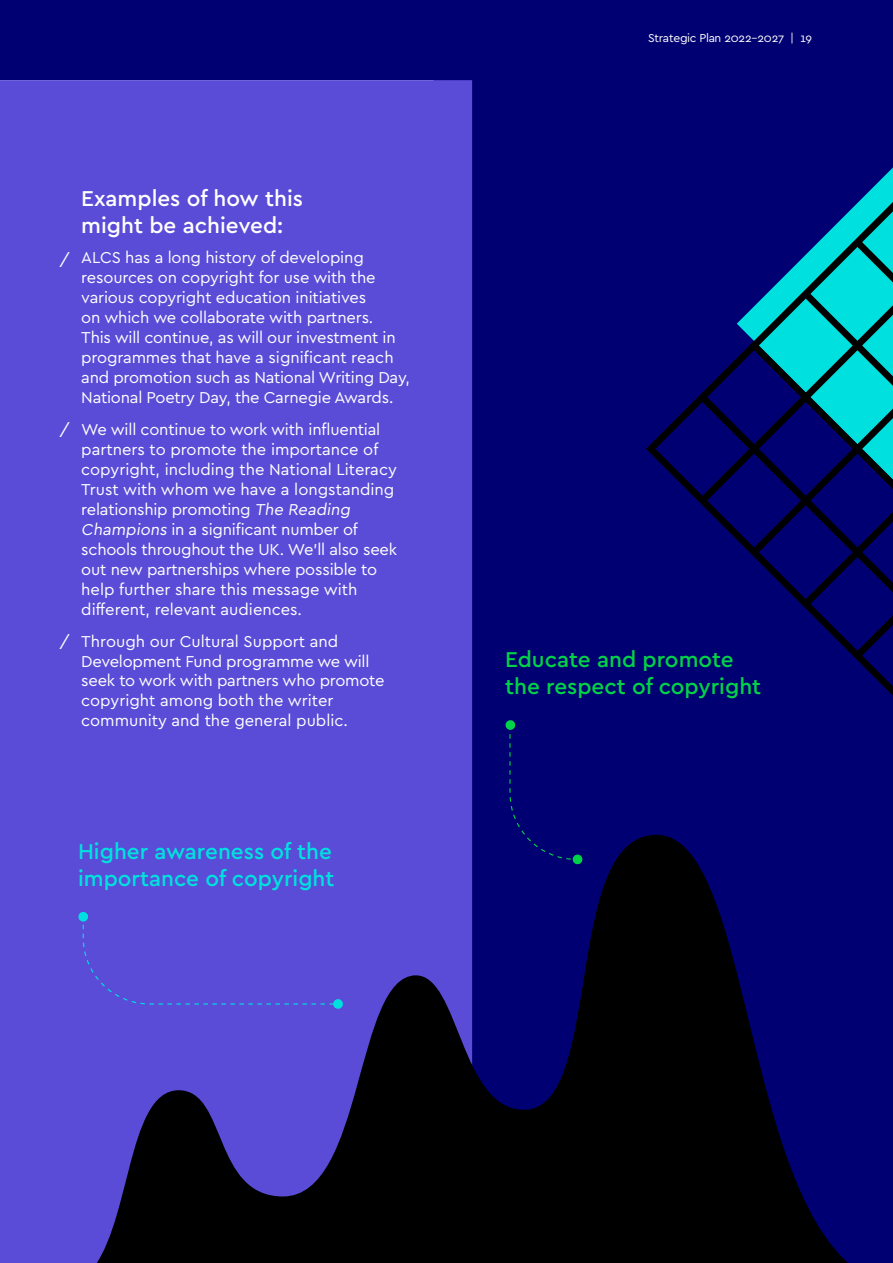
<style>
.page{position:relative;width:893px;height:1263px;background:#010072}
.page>*{position:absolute;margin:0;border:0;box-sizing:border-box;transform-origin:0 0}
.t1{font:500 22.5px/27px "Cera GR";color:#00e1df}
.t2{font:500 22.5px/27px "Cera GR";color:#00d347}
.t3{font:500 22.5px/27px "Cera GR";color:#fff}
.t4{font:16.5px/20px "Cera GR";letter-spacing:-.01em;color:#fff}
.t5{font:12px "Cera GR";letter-spacing:-.02em;color:#fff}
</style>
<div class="page">
<div style="left:0;top:80px;width:472px;height:1183px;background:#5a4cd7"></div>
<svg style="left:737px;top:167px;width:156px;height:35px;background:#00187d"></svg>
<svg style="left:646px;top:202px;width:247px;height:494px;background:#002578"></svg>
<div style="left:505px;top:719px;width:78px;height:116px;background:#010072"></div>
<svg style="left:78px;top:911px;width:8px;height:98px"></svg>
<svg style="left:86px;top:835px;width:779px;height:428px;background:#1d185f"></svg>
<p class="t4" style="left:60px;top:250px;width:12px">/</p>
<p class="t4" style="left:60px;top:420px;width:12px">/</p>
<p class="t4" style="left:60px;top:631px;width:12px">/</p>
<p class="t3" style="left:81px;top:185px;width:223px">Examples of how this might be achieved:</p>
<p class="t4" style="left:81px;top:248px;width:330px">ALCS has a long history of developing resources on copyright for use with the various copyright education initiatives<br>on which we collaborate with partners.<br>This will continue, as will our investment in programmes that have a significant reach and promotion such as National Writing Day, National Poetry Day, the Carnegie Awards.</p>
<p class="t4" style="left:81px;top:420px;width:317px">We will continue to work with influential partners to promote the importance of copyright, including the National Literacy Trust with whom we have a longstanding relationship promoting The Reading Champions in a significant number of schools throughout the UK. We’ll also seek out new partnerships where possible to help further share this message with different, relevant audiences.</p>
<p class="t4" style="left:81px;top:631px;width:305px">Through our Cultural Support and Development Fund programme we will seek to work with partners who promote copyright among both the writer community and the general public.</p>
<h1 class="t1" style="left:78px;top:838px;width:258px">Higher awareness of the importance of copyright</h1>
<p class="t5" style="left:648px;top:32px;width:165px">Strategic Plan 2022–2027 | 19</p>
<h1 class="t2" style="left:505px;top:646px;width:258px">Educate and promote the respect of copyright</h1>
</div>
